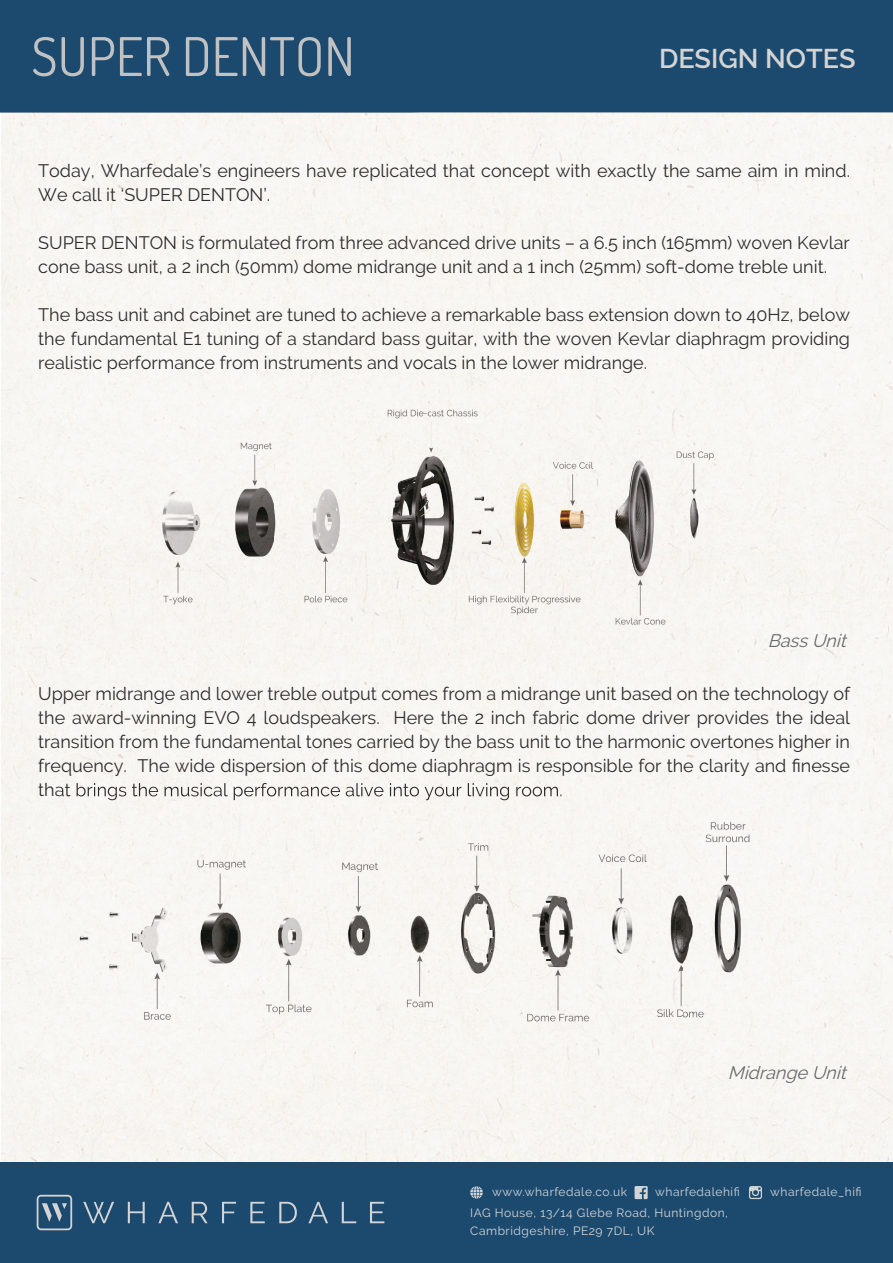
<style>
.page{position:relative;width:893px;height:1263px;background:#fff}
.page>*{position:absolute;margin:0;border:0;box-sizing:border-box;transform-origin:0 0}
.t1{font:53.25px "Dosis";color:#bfc1c3}
.t2{font:600 27px "Raleway";color:#d3d4d5}
.t3{font:18px/24px "Raleway";color:#2e2d2c}
.t4{font:italic 18px "Raleway";color:#67696b}
.t5{font:12px/18.8px "Raleway";letter-spacing:.045em;color:#d3d4d5}
</style>
<div class="page">
<div style="left:1px;top:403px;width:156px;height:404px;background:#f7f5f1"></div>
<div style="left:737px;top:403px;width:156px;height:759px;background:#f8f6f2"></div>
<div style="left:104px;top:1082px;width:633px;height:80px;background:#f7f5f1"></div>
<img style="left:39px;top:783px;width:21px;height:17px">
<div style="left:0;top:0;width:893px;height:113px;background:#1c4a6f"></div>
<div style="left:0;top:1162px;width:893px;height:101px;background:#1c4a6f"></div>
<svg style="left:749px;top:1186px;width:13px;height:13px"></svg>
<svg style="left:470px;top:1186px;width:13px;height:13px"></svg>
<svg style="left:635px;top:1186px;width:13px;height:13px"></svg>
<svg style="left:37px;top:1195px;width:35px;height:35px"></svg>
<svg style="left:83px;top:1202px;width:31px;height:21px"></svg>
<svg style="left:128px;top:1202px;width:17px;height:21px"></svg>
<svg style="left:158px;top:1202px;width:20px;height:21px"></svg>
<svg style="left:192px;top:1202px;width:16px;height:21px"></svg>
<svg style="left:222px;top:1202px;width:14px;height:21px"></svg>
<svg style="left:250px;top:1202px;width:15px;height:21px"></svg>
<svg style="left:279px;top:1202px;width:18px;height:21px"></svg>
<svg style="left:308px;top:1202px;width:20px;height:21px"></svg>
<svg style="left:342px;top:1202px;width:14px;height:21px"></svg>
<svg style="left:370px;top:1202px;width:14px;height:21px"></svg>
<img style="left:117px;top:390px;width:629px;height:270px">
<div style="left:60px;top:780px;width:725px;height:302px;background:#f8f6f2"></div>
<img style="left:60px;top:783px;width:501px;height:17px">
<h1 class="t1" style="left:31px;top:22px;width:325px">SUPER DENTON</h1>
<h2 class="t2" style="left:659px;top:43px;width:198px">DESIGN NOTES</h2>
<p class="t3" style="left:38px;top:158px;width:813px">Today, Wharfedale’s engineers have replicated that concept with exactly the same aim in mind.<br>We call it ‘SUPER DENTON’.</p>
<p class="t3" style="left:38px;top:230px;width:813px">SUPER DENTON is formulated from three advanced drive units – a 6.5 inch (165mm) woven Kevlar cone bass unit, a 2 inch (50mm) dome midrange unit and a 1 inch (25mm) soft-dome treble unit.</p>
<p class="t3" style="left:38px;top:302px;width:813px;text-align:justify">The bass unit and cabinet are tuned to achieve a remarkable bass extension down to 40Hz, below the fundamental E1 tuning of a standard bass guitar, with the woven Kevlar diaphragm providing realistic performance from instruments and vocals in the lower midrange.</p>
<p class="t4" style="left:768px;top:630px;width:85px">BassUnit</p>
<p class="t3" style="left:38px;top:682px;width:813px;text-align:justify">Upper midrange and lower treble output comes from a midrange unit based on the technology of the award-winning EVO 4 loudspeakers. Here the 2 inch fabric dome driver provides the ideal transition from the fundamental tones carried by the bass unit to the harmonic overtones higher in frequency. The wide dispersion of this dome diaphragm is responsible for the clarity and finesse</p>
<p class="t4" style="left:728px;top:1062px;width:125px">Midrange Unit</p>
<p class="t5" style="left:492px;top:1182px;width:136px">www.wharfedale.co.uk</p>
<p class="t5" style="left:655px;top:1182px;width:86px">wharfedalehifi</p>
<p class="t5" style="left:470px;top:1203px;width:259px">IAG House, 13/14 Glebe Road, Huntingdon,<br>Cambridgeshire, PE29 7DL, UK</p>
<p class="t5" style="left:770px;top:1182px;width:93px">wharfedale_hifi</p>
</div>
